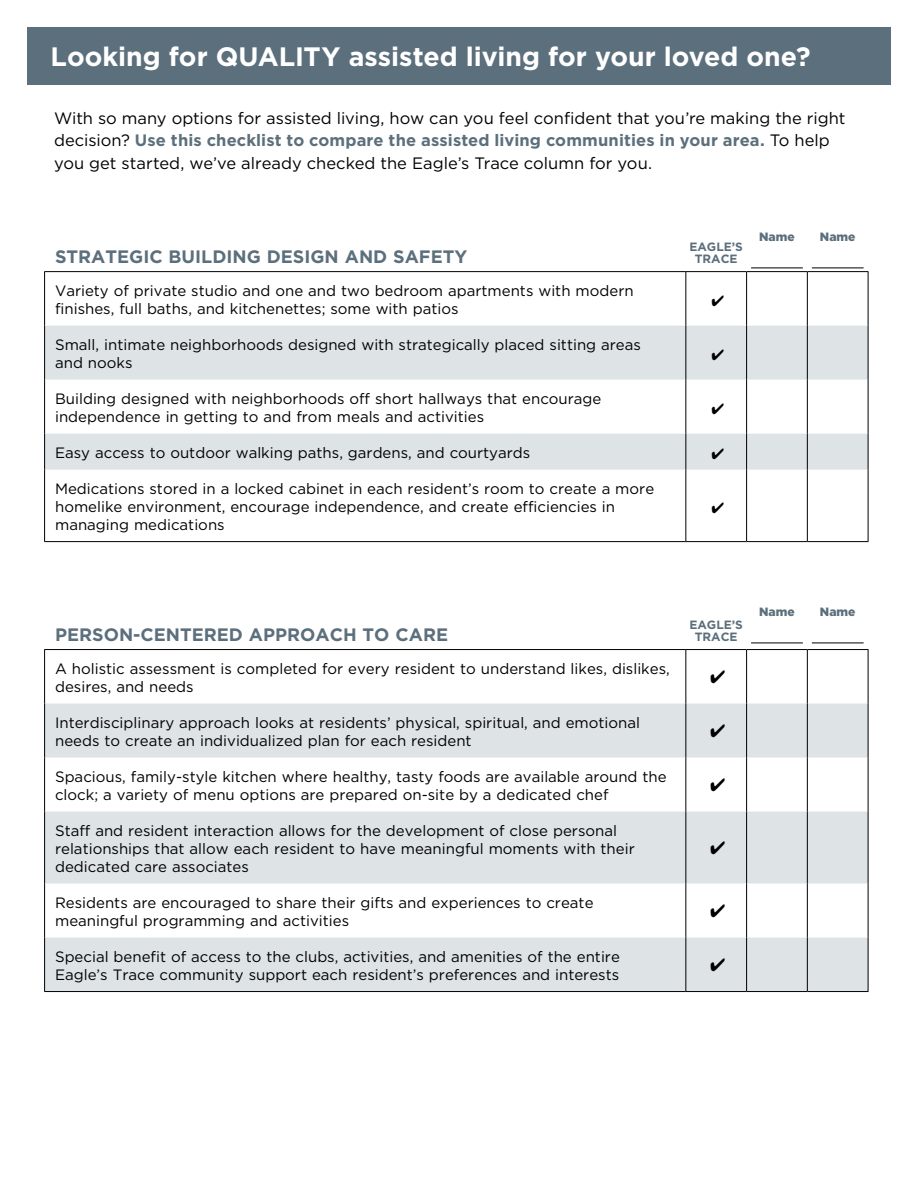
<style>
.page{position:relative;width:918px;height:1188px;background:#fff}
.page>*{position:absolute;margin:0;border:0;box-sizing:border-box;transform-origin:0 0}
.t1{font:700 26.7px "Gotham";color:#fff}
.t2{font:700 18px "Gotham";color:#5c6f7c}
.t3{font:16.5px/22.5px "Gotham";color:#000}
.t4{font:15px/18px "Gotham";color:#000}
.t5{font:700 12px/12px "Gotham";color:#5c6f7c;text-align:center}
.t6{font:900 12px "Gotham";color:#5c6f7c}
.s1{font-weight:700;color:#5c6f7c}
</style>
<div class="page">
<div style="left:27px;top:27px;width:864px;height:57px;background:#5c6f7c"></div>
<svg style="left:45px;top:326px;width:823px;height:144px;fill:#dee3e6"></svg>
<hr style="left:807px;top:272px;width:1px;height:54px;background:#000">
<hr style="left:807px;top:326px;width:1px;height:54px;background:#000">
<hr style="left:807px;top:380px;width:1px;height:54px;background:#000">
<hr style="left:807px;top:434px;width:1px;height:36px;background:#000">
<hr style="left:685px;top:272px;width:1px;height:54px;background:#000">
<hr style="left:746px;top:272px;width:1px;height:54px;background:#000">
<hr style="left:685px;top:326px;width:1px;height:54px;background:#000">
<hr style="left:746px;top:326px;width:1px;height:54px;background:#000">
<hr style="left:685px;top:380px;width:1px;height:54px;background:#000">
<hr style="left:746px;top:380px;width:1px;height:54px;background:#000">
<hr style="left:685px;top:434px;width:1px;height:36px;background:#000">
<hr style="left:746px;top:434px;width:1px;height:36px;background:#000">
<hr style="left:44px;top:272px;width:1px;height:54px;background:#000">
<hr style="left:868px;top:272px;width:1px;height:54px;background:#000">
<hr style="left:44px;top:326px;width:1px;height:54px;background:#000">
<hr style="left:868px;top:326px;width:1px;height:54px;background:#000">
<hr style="left:44px;top:380px;width:1px;height:54px;background:#000">
<hr style="left:868px;top:380px;width:1px;height:54px;background:#000">
<hr style="left:44px;top:434px;width:1px;height:36px;background:#000">
<hr style="left:868px;top:434px;width:1px;height:36px;background:#000">
<hr style="left:44px;top:470px;width:1px;height:71px;background:#000">
<hr style="left:685px;top:470px;width:1px;height:71px;background:#000">
<hr style="left:746px;top:470px;width:1px;height:71px;background:#000">
<hr style="left:807px;top:470px;width:1px;height:71px;background:#000">
<hr style="left:868px;top:470px;width:1px;height:71px;background:#000">
<hr style="left:44px;top:541px;width:642px;height:1px;background:#000">
<hr style="left:686px;top:541px;width:61px;height:1px;background:#000">
<hr style="left:747px;top:541px;width:60px;height:1px;background:#000">
<hr style="left:807px;top:541px;width:61px;height:1px;background:#000">
<hr style="left:44px;top:271px;width:642px;height:1px;background:#000">
<hr style="left:686px;top:271px;width:61px;height:1px;background:#000">
<hr style="left:747px;top:271px;width:60px;height:1px;background:#000">
<hr style="left:807px;top:271px;width:61px;height:1px;background:#000">
<hr style="left:751px;top:268px;width:52px;height:1px;background:#000">
<hr style="left:812px;top:268px;width:52px;height:1px;background:#000">
<svg style="left:45px;top:704px;width:823px;height:287px;fill:#dee3e6"></svg>
<hr style="left:807px;top:650px;width:1px;height:54px;background:#000">
<hr style="left:807px;top:704px;width:1px;height:54px;background:#000">
<hr style="left:807px;top:758px;width:1px;height:54px;background:#000">
<hr style="left:807px;top:812px;width:1px;height:72px;background:#000">
<hr style="left:807px;top:884px;width:1px;height:54px;background:#000">
<hr style="left:807px;top:938px;width:1px;height:53px;background:#000">
<hr style="left:685px;top:650px;width:1px;height:54px;background:#000">
<hr style="left:746px;top:650px;width:1px;height:54px;background:#000">
<hr style="left:685px;top:704px;width:1px;height:54px;background:#000">
<hr style="left:746px;top:704px;width:1px;height:54px;background:#000">
<hr style="left:685px;top:758px;width:1px;height:54px;background:#000">
<hr style="left:746px;top:758px;width:1px;height:54px;background:#000">
<hr style="left:685px;top:812px;width:1px;height:72px;background:#000">
<hr style="left:746px;top:812px;width:1px;height:72px;background:#000">
<hr style="left:685px;top:884px;width:1px;height:54px;background:#000">
<hr style="left:746px;top:884px;width:1px;height:54px;background:#000">
<hr style="left:685px;top:938px;width:1px;height:53px;background:#000">
<hr style="left:746px;top:938px;width:1px;height:53px;background:#000">
<hr style="left:44px;top:650px;width:1px;height:54px;background:#000">
<hr style="left:868px;top:650px;width:1px;height:54px;background:#000">
<hr style="left:44px;top:704px;width:1px;height:54px;background:#000">
<hr style="left:868px;top:704px;width:1px;height:54px;background:#000">
<hr style="left:44px;top:758px;width:1px;height:54px;background:#000">
<hr style="left:868px;top:758px;width:1px;height:54px;background:#000">
<hr style="left:44px;top:812px;width:1px;height:72px;background:#000">
<hr style="left:868px;top:812px;width:1px;height:72px;background:#000">
<hr style="left:44px;top:884px;width:1px;height:54px;background:#000">
<hr style="left:868px;top:884px;width:1px;height:54px;background:#000">
<hr style="left:44px;top:938px;width:1px;height:53px;background:#000">
<hr style="left:868px;top:938px;width:1px;height:53px;background:#000">
<hr style="left:44px;top:991px;width:642px;height:1px;background:#000">
<hr style="left:686px;top:991px;width:61px;height:1px;background:#000">
<hr style="left:747px;top:991px;width:60px;height:1px;background:#000">
<hr style="left:807px;top:991px;width:61px;height:1px;background:#000">
<hr style="left:44px;top:649px;width:642px;height:1px;background:#000">
<hr style="left:686px;top:649px;width:61px;height:1px;background:#000">
<hr style="left:747px;top:649px;width:60px;height:1px;background:#000">
<hr style="left:807px;top:649px;width:61px;height:1px;background:#000">
<hr style="left:751px;top:643px;width:52px;height:1px;background:#000">
<hr style="left:812px;top:643px;width:52px;height:1px;background:#000">
<svg style="left:712px;top:349px;width:12px;height:11px"></svg>
<svg style="left:712px;top:403px;width:12px;height:11px"></svg>
<svg style="left:712px;top:448px;width:12px;height:11px"></svg>
<svg style="left:711px;top:725px;width:14px;height:13px"></svg>
<svg style="left:711px;top:779px;width:14px;height:13px"></svg>
<svg style="left:711px;top:842px;width:14px;height:13px"></svg>
<svg style="left:711px;top:905px;width:14px;height:13px"></svg>
<svg style="left:711px;top:959px;width:14px;height:13px"></svg>
<h1 class="t1" style="left:51px;top:38px;width:761px">Looking for QUALITY assisted living for your loved one?</h1>
<p class="t3" style="left:54px;top:106px;width:793px">With so many options for assisted living, how can you feel confident that you’re making the right decision? <span class="s1">Use this checklist to compare the assisted living communities in your area.</span> To help you get started, we’ve already checked the Eagle’s Trace column for you.</p>
<p class="t2" style="left:55px;top:244px;width:414px">STRATEGIC BUILDING DESIGN AND SAFETY</p>
<p class="t5" style="left:689px;top:240px;width:55px">EAGLE’S<br>TRACE</p>
<p class="t4" style="left:55px;top:281px;width:580px">Variety of private studio and one and two bedroom apartments with modern finishes, full baths, and kitchenettes; some with patios</p>
<p class="t4" style="left:55px;top:335px;width:587px">Small, intimate neighborhoods designed with strategically placed sitting areas and nooks</p>
<p class="t4" style="left:55px;top:389px;width:548px">Building designed with neighborhoods off short hallways that encourage independence in getting to and from meals and activities</p>
<p class="t4" style="left:55px;top:443px;width:477px">Easy access to outdoor walking paths, gardens, and courtyards</p>
<p class="t4" style="left:55px;top:479px;width:601px">Medications stored in a locked cabinet in each resident’s room to create a more homelike environment, encourage independence, and create efficiencies in managing medications</p>
<p class="t6" style="left:759px;top:228px;width:37px">Name</p>
<p class="t6" style="left:820px;top:228px;width:37px">Name</p>
<p class="t2" style="left:55px;top:622px;width:395px">PERSON-CENTERED APPROACH TO CARE</p>
<p class="t5" style="left:689px;top:618px;width:55px">EAGLE’S<br>TRACE</p>
<p class="t4" style="left:55px;top:659px;width:616px">A holistic assessment is completed for every resident to understand likes, dislikes, desires, and needs</p>
<p class="t4" style="left:55px;top:713px;width:587px">Interdisciplinary approach looks at residents’ physical, spiritual, and emotional needs to create an individualized plan for each resident</p>
<p class="t4" style="left:55px;top:767px;width:613px">Spacious, family-style kitchen where healthy, tasty foods are available around the clock; a variety of menu options are prepared on-site by a dedicated chef</p>
<p class="t4" style="left:55px;top:821px;width:581px">Staff and resident interaction allows for the development of close personal relationships that allow each resident to have meaningful moments with their dedicated care associates</p>
<p class="t4" style="left:55px;top:893px;width:540px">Residents are encouraged to share their gifts and experiences to create meaningful programming and activities</p>
<p class="t4" style="left:55px;top:947px;width:566px">Special benefit of access to the clubs, activities, and amenities of the entire<br>Eagle’s Trace community support each resident’s preferences and interests</p>
<p class="t6" style="left:759px;top:603px;width:37px">Name</p>
<p class="t6" style="left:820px;top:603px;width:37px">Name</p>
</div>
